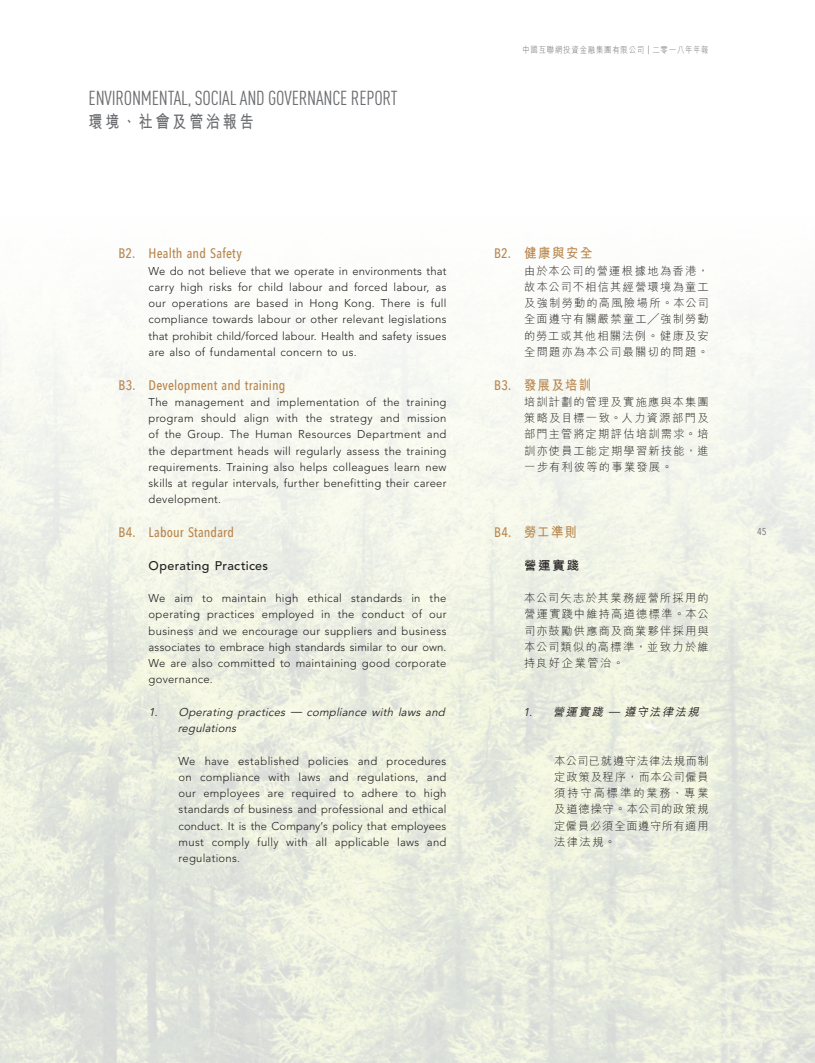
<style>
.page{position:relative;width:815px;height:1063px;background:#fff}
.page>*{position:absolute;margin:0;border:0;box-sizing:border-box;transform-origin:0 0}
.t1{font:20px "DIN Cond";letter-spacing:-.01em;color:#6c6d70}
.t2{font:700 17.5px "M Hei HK";letter-spacing:.2em;color:#6c6d70;scale:.8 1}
._04___H2{font:500 13.75px "Avenir Next Condensed";letter-spacing:.01em;color:#b9874f}
._04___H2-2{font:700 13.75px "M Hei HK";letter-spacing:.115em;color:#b9874f;scale:.9 1}
._05_____H3{font:500 12.5px "Avenir LT Std";letter-spacing:.025em;color:#231f20}
._05_____H3-2{font:700 12.5px "M Hei HK";color:#231f20}
._13_____P4{font:300 11.25px/16.2px "Avenir LT Std";letter-spacing:.02em;color:#231f20;text-align:justify}
._14________P6{font:300 11.25px/16.2px "Avenir LT Std";letter-spacing:.025em;color:#231f20;text-align:justify}
._13_____P4-2{font:300 11.25px/16.2px "M Hei HK";letter-spacing:.105em;color:#231f20;text-align:justify}
._14________P6-2{font:300 11.25px/16.2px "M Hei HK";letter-spacing:.08em;color:#231f20;text-align:justify}
._06_______H4{font:italic 11.25px/16.2px "Avenir LT Std";color:#231f20}
._06_______H4-2{font:italic 500 11.25px "M Hei HK";color:#231f20}
.t3{font:10px "Avenir Next Condensed";color:#6c6d70}
.t4{font:300 8.75px "M Hei HK";letter-spacing:.1em;color:#6c6d70;scale:.85 1}
.s1{font-family:"Avenir Next Condensed";font-weight:400}
.s2{font-family:"Avenir Next Condensed";font-weight:500}
.s3{font-family:"Avenir LT Std";font-weight:400}
</style>
<div class="page">
<h1 class="t1" style="left:89px;top:86px;width:311px">ENVIRONMENTAL, SOCIAL AND GOVERNANCE REPORT</h1>
<h2 class="t2" style="left:89px;top:109px;width:208px">環境、社會及管治報告</h2>
<p class="_04___H2" style="left:119px;top:245px;width:125px">B2. Health and Safety</p>
<p class="_13_____P4" style="left:149px;top:263px;width:299px">We do not believe that we operate in environments that carry high risks for child labour and forced labour, as our operations are based in Hong Kong. There is full compliance towards labour or other relevant legislations that prohibit child/forced labour. Health and safety issues are also of fundamental concern to us.</p>
<p class="_04___H2" style="left:119px;top:377px;width:168px">B3. Development and training</p>
<p class="_13_____P4" style="left:149px;top:394px;width:299px">The management and implementation of the training program should align with the strategy and mission of the Group. The Human Resources Department and the department heads will regularly assess the training requirements. Training also helps colleagues learn new skills at regular intervals, further benefitting their career development.</p>
<p class="_04___H2" style="left:119px;top:524px;width:117px">B4. Labour Standard</p>
<p class="_05_____H3" style="left:149px;top:558px;width:121px">Operating Practices</p>
<p class="_13_____P4" style="left:149px;top:590px;width:299px">We aim to maintain high ethical standards in the operating practices employed in the conduct of our business and we encourage our suppliers and business associates to embrace high standards similar to our own.<br>We are also committed to maintaining good corporate governance.</p>
<p class="_06_______H4" style="left:178px;top:704px;width:272px;text-indent:-29px">1. Operating practices — compliance with laws and regulations</p>
<p class="_14________P6" style="left:179px;top:753px;width:269px">We have established policies and procedures on compliance with laws and regulations, and our employees are required to adhere to high standards of business and professional and ethical conduct. It is the Company’s policy that employees must comply fully with all applicable laws and regulations.</p>
<p class="t4" style="left:522px;top:45px;width:220px">中國互聯網投資金融集團有限公司 <span class="s1">|</span> 二零一八年年報</p>
<p class="_04___H2-2" style="left:494px;top:243px;width:111px"><span class="s2">B2.</span> 健康與安全</p>
<p class="_13_____P4-2" style="left:524px;top:262px;width:186px">由於本公司的營運根據地為香港，故本公司不相信其經營環境為童工及強制勞動的高風險場所。本公司全面遵守有關嚴禁童工╱強制勞動的勞工或其他相關法例。健康及安全問題亦為本公司最關切的問題。</p>
<p class="_04___H2-2" style="left:494px;top:375px;width:109px"><span class="s2">B3.</span> 發展及培訓</p>
<p class="_13_____P4-2" style="left:524px;top:394px;width:186px">培訓計劃的管理及實施應與本集團策略及目標一致。人力資源部門及部門主管將定期評估培訓需求。培訓亦使員工能定期學習新技能，進一步有利彼等的事業發展。</p>
<p class="_04___H2-2" style="left:494px;top:522px;width:93px"><span class="s2">B4.</span> 勞工準則</p>
<p class="_05_____H3-2" style="left:524px;top:556px;width:57px">營運實踐</p>
<p class="_13_____P4-2" style="left:524px;top:590px;width:186px">本公司矢志於其業務經營所採用的營運實踐中維持高道德標準。本公司亦鼓勵供應商及商業夥伴採用與本公司類似的高標準，並致力於維持良好企業管治。</p>
<p class="_06_______H4-2" style="left:523px;top:704px;width:180px"><span class="s3">1.</span> 營運實踐 <span class="s3">—</span> 遵守法律法規</p>
<p class="_14________P6-2" style="left:554px;top:752px;width:156px">本公司已就遵守法律法規而制定政策及程序，而本公司僱員須持守高標準的業務、專業及道德操守。本公司的政策規定僱員必須全面遵守所有適用法律法規。</p>
<p class="t3" style="left:757px;top:523px;width:11px">45</p>
</div>
